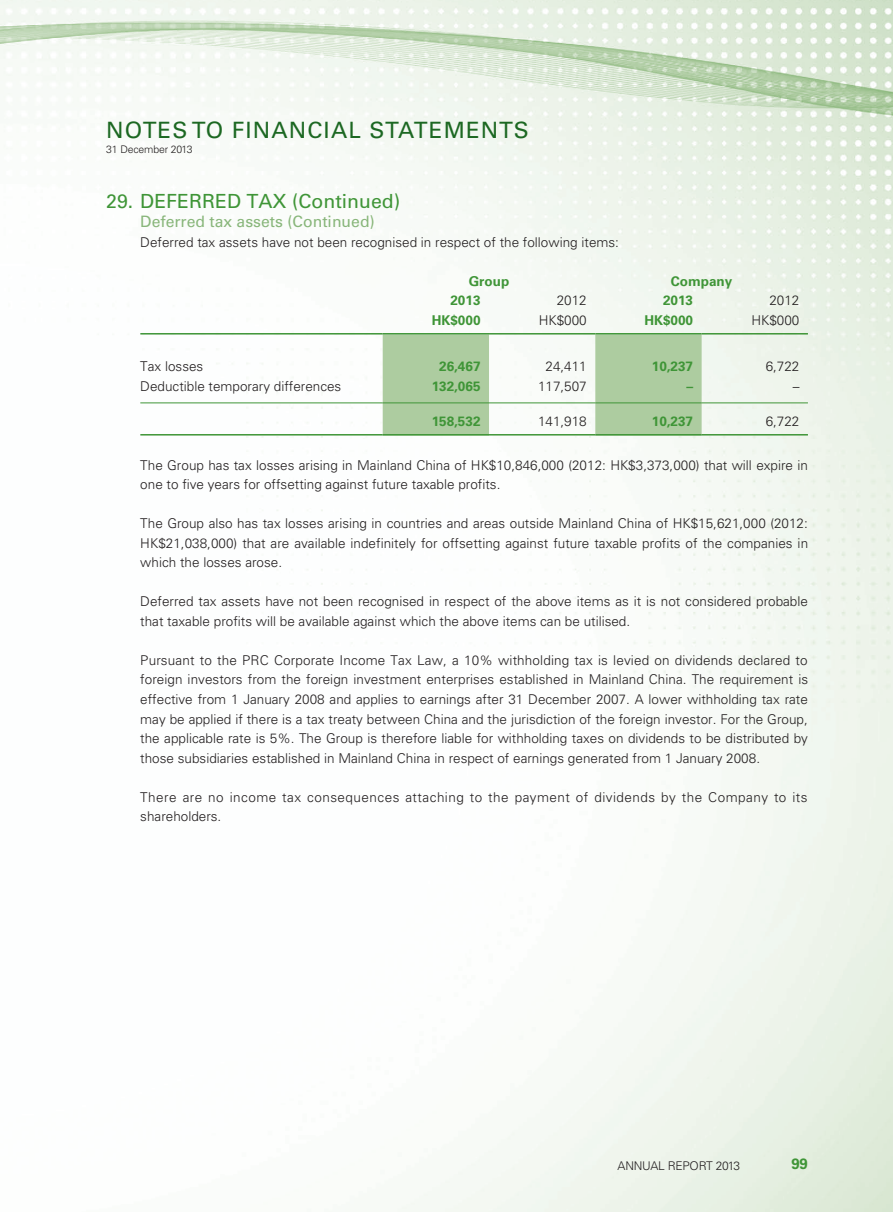
<style>
.page{position:relative;width:893px;height:1212px;background:#fff}
.page>*{position:absolute;margin:0;border:0;box-sizing:border-box;transform-origin:0 0}
.t1{font:22.5px "Univers LT Std";letter-spacing:.05em;color:#1c6822}
._01_H1{font:19.5px "Univers LT Std";color:#3f9537}
._02_H2{font:15.75px "Univers LT Std";color:#88b67a}
.t2{font:700 15px "Univers LT Std";color:#3f9537}
._00_txt{font:300 13.5px/19.5px "Univers LT Std";color:#231f20}
._00_txt-2{font:300 13.5px/19.5px "Univers LT Std";letter-spacing:.035em;color:#231f20}
._50_Table_txt{font:300 13.5px "Univers LT Std";color:#231f20}
._50_Table_txt-2{font:700 13.5px "Univers LT Std";color:#3f9537}
.t3{font:300 12px "Univers LT Std";letter-spacing:-.02em;color:#231f20}
.t4{font:300 10.5px "Univers LT Std";letter-spacing:-.015em;color:#231f20}
</style>
<div class="page">
<img style="left:0;top:0;width:893px;height:1212px">
<svg style="left:383px;top:334px;width:319px;height:100px"></svg>
<hr style="left:140px;top:333px;width:243px;height:1px;background:#3f9537">
<hr style="left:383px;top:333px;width:106px;height:1px;background:#3f9537">
<hr style="left:489px;top:333px;width:106px;height:1px;background:#3f9537">
<hr style="left:595px;top:333px;width:107px;height:1px;background:#3f9537">
<hr style="left:702px;top:333px;width:106px;height:1px;background:#3f9537">
<hr style="left:140px;top:402px;width:243px;height:1px;background:#3f9537">
<hr style="left:383px;top:402px;width:106px;height:1px;background:#3f9537">
<hr style="left:489px;top:402px;width:106px;height:1px;background:#3f9537">
<hr style="left:595px;top:402px;width:107px;height:1px;background:#3f9537">
<hr style="left:702px;top:402px;width:106px;height:1px;background:#3f9537">
<hr style="left:140px;top:434px;width:243px;height:1px;background:#3f9537">
<hr style="left:383px;top:434px;width:106px;height:1px;background:#3f9537">
<hr style="left:489px;top:434px;width:106px;height:1px;background:#3f9537">
<hr style="left:595px;top:434px;width:107px;height:1px;background:#3f9537">
<hr style="left:702px;top:434px;width:106px;height:1px;background:#3f9537">
<h1 class="t1" style="left:106px;top:116px;width:424px">NOTES TO FINANCIAL STATEMENTS</h1>
<p class="t4" style="left:106px;top:143px;width:88px">31 December 2013</p>
<p class="_01_H1" style="left:106px;top:189px;width:296px">29. DEFERRED TAX (Continued)</p>
<p class="_02_H2" style="left:140px;top:212px;width:236px">Deferred tax assets (Continued)</p>
<p class="_00_txt" style="left:140px;top:232px;width:480px">Deferred tax assets have not been recognised in respect of the following items:</p>
<p class="_50_Table_txt-2" style="left:469px;top:273px;width:42px">Group</p>
<p class="_50_Table_txt-2" style="left:671px;top:273px;width:63px">Company</p>
<p class="_50_Table_txt-2" style="left:450px;top:292px;width:32px">2013</p>
<p class="_50_Table_txt" style="left:557px;top:292px;width:32px">2012</p>
<p class="_50_Table_txt-2" style="left:663px;top:292px;width:32px">2013</p>
<p class="_50_Table_txt" style="left:769px;top:292px;width:32px">2012</p>
<p class="_50_Table_txt-2" style="left:432px;top:312px;width:50px">HK$000</p>
<p class="_50_Table_txt" style="left:539px;top:312px;width:50px">HK$000</p>
<p class="_50_Table_txt-2" style="left:644px;top:312px;width:50px">HK$000</p>
<p class="_50_Table_txt" style="left:751px;top:312px;width:50px">HK$000</p>
<p class="_50_Table_txt" style="left:140px;top:358px;width:65px">Tax losses</p>
<p class="_50_Table_txt-2" style="left:439px;top:359px;width:43px">26,467</p>
<p class="_50_Table_txt" style="left:545px;top:358px;width:43px">24,411</p>
<p class="_50_Table_txt-2" style="left:652px;top:359px;width:43px">10,237</p>
<p class="_50_Table_txt" style="left:766px;top:358px;width:35px">6,722</p>
<p class="_50_Table_txt" style="left:140px;top:378px;width:203px">Deductible temporary differences</p>
<p class="_50_Table_txt-2" style="left:432px;top:378px;width:50px">132,065</p>
<p class="_50_Table_txt" style="left:538px;top:378px;width:50px">117,507</p>
<p class="_50_Table_txt-2" style="left:686px;top:378px;width:8px">–</p>
<p class="_50_Table_txt" style="left:793px;top:378px;width:8px">–</p>
<p class="_50_Table_txt-2" style="left:432px;top:413px;width:50px">158,532</p>
<p class="_50_Table_txt" style="left:538px;top:413px;width:50px">141,918</p>
<p class="_50_Table_txt-2" style="left:652px;top:413px;width:43px">10,237</p>
<p class="_50_Table_txt" style="left:766px;top:413px;width:35px">6,722</p>
<p class="_00_txt" style="left:140px;top:455px;width:669px">The Group has tax losses arising in Mainland China of HK$10,846,000 (2012: HK$3,373,000) that will expire in one to five years for offsetting against future taxable profits.</p>
<p class="_00_txt" style="left:140px;top:514px;width:669px;text-align:justify">The Group also has tax losses arising in countries and areas outside Mainland China of HK$15,621,000 (2012:<br>HK$21,038,000) that are available indefinitely for offsetting against future taxable profits of the companies in which the losses arose.</p>
<p class="_00_txt" style="left:140px;top:592px;width:669px">Deferred tax assets have not been recognised in respect of the above items as it is not considered probable that taxable profits will be available against which the above items can be utilised.</p>
<p class="_00_txt" style="left:140px;top:650px;width:669px;text-align:justify">Pursuant to the PRC Corporate Income Tax Law, a 10% withholding tax is levied on dividends declared to foreign investors from the foreign investment enterprises established in Mainland China. The requirement is effective from 1 January 2008 and applies to earnings after 31 December 2007. A lower withholding tax rate may be applied if there is a tax treaty between China and the jurisdiction of the foreign investor. For the Group, the applicable rate is 5%. The Group is therefore liable for withholding taxes on dividends to be distributed by those subsidiaries established in Mainland China in respect of earnings generated from 1 January 2008.</p>
<p class="_00_txt-2" style="left:140px;top:787px;width:669px">There are no income tax consequences attaching to the payment of dividends by the Company to its shareholders.</p>
<p class="t3" style="left:618px;top:1158px;width:124px">ANNUAL REPORT 2013</p>
<p class="t2" style="left:791px;top:1155px;width:18px">99</p>
</div>
